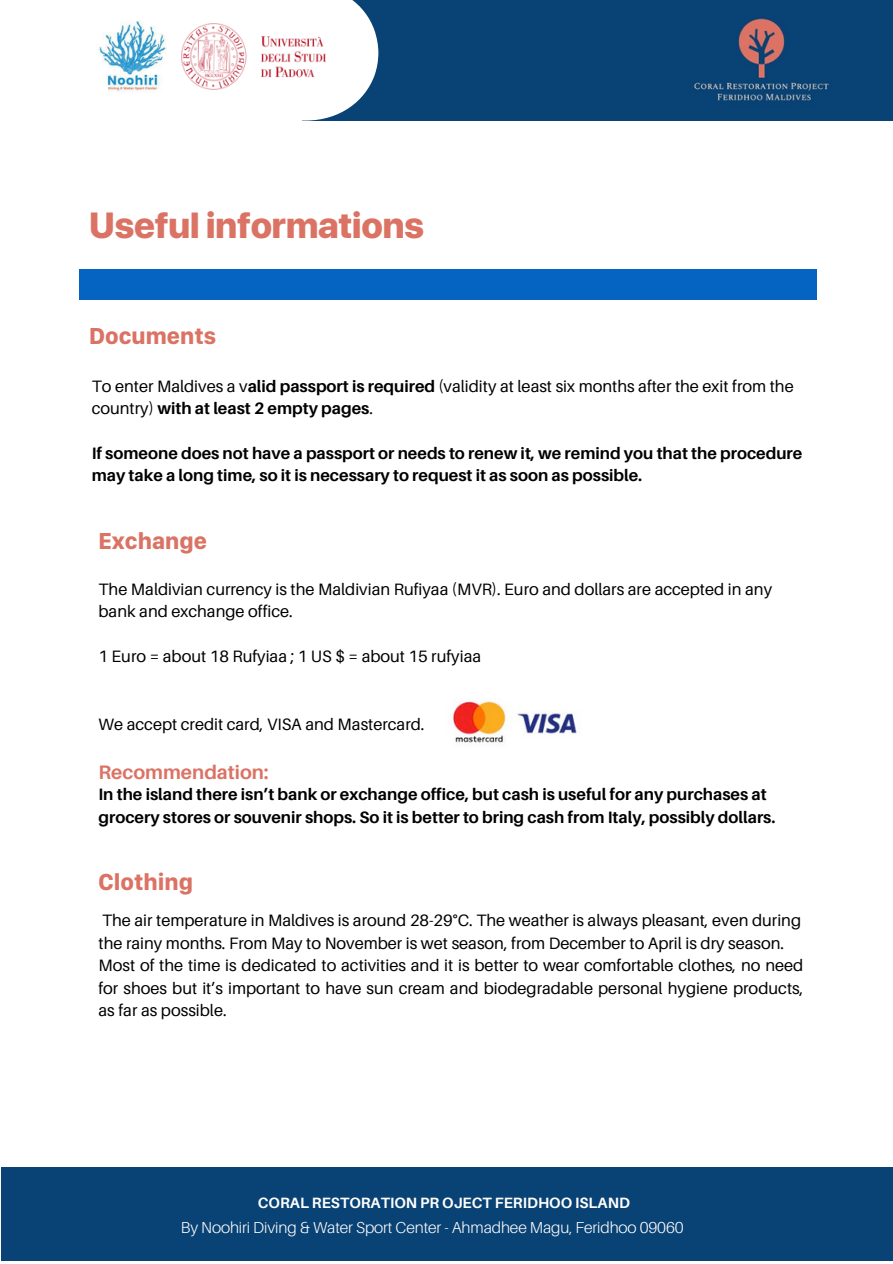
<style>
.page{position:relative;width:893px;height:1264px;background:#fff}
.page>*{position:absolute;margin:0;border:0;box-sizing:border-box;transform-origin:0 0}
.t1{font:800 36.15px "SF Pro Display";letter-spacing:-.005em;color:#db7365}
.t2{font:700 24px "SF Compact Display";color:#db7365}
.t3{font:700 19.5px "Aileron";color:#db7365}
.t4{font:16.5px/22.5px "Aileron";color:#000;text-align:justify}
.t5{font:700 16.5px/22.5px "Aileron";color:#000}
.t6{font:300 15.9px "Aileron";letter-spacing:-.005em;color:#fff}
.t7{font:700 15px "Aileron";color:#fff}
.s1{font-weight:700}
.s2{font-weight:400}
</style>
<div class="page">
<div style="left:303px;top:0;width:589px;height:121px;background:#094274"></div>
<img style="left:693px;top:18px;width:136px;height:84px">
<svg style="left:206px;top:0;width:172px;height:121px;fill:#fff"></svg>
<img style="left:181px;top:24px;width:144px;height:65px">
<img style="left:98px;top:20px;width:69px;height:72px">
<div style="left:84px;top:274px;width:728px;height:21px;background:#0563c1"></div>
<svg style="left:80px;top:269px;width:4px;height:5px"></svg>
<div style="left:84px;top:269px;width:728px;height:5px;background:#0563c1"></div>
<svg style="left:812px;top:269px;width:4px;height:5px"></svg>
<svg style="left:80px;top:295px;width:4px;height:5px"></svg>
<div style="left:84px;top:295px;width:728px;height:5px;background:#0563c1"></div>
<svg style="left:812px;top:295px;width:4px;height:5px"></svg>
<hr style="left:80px;top:274px;width:4px;height:21px;background:#0563c1">
<hr style="left:812px;top:274px;width:4px;height:21px;background:#0563c1">
<img style="left:453px;top:701px;width:128px;height:42px">
<div style="left:1px;top:1167px;width:891px;height:93px;background:#094274"></div>
<p class="t1" style="left:89px;top:203px;width:336px">Useful informations</p>
<p class="t2" style="left:89px;top:321px;width:128px">Documents</p>
<p class="t4" style="left:92px;top:374px;width:703px">To enter Maldives a v<span class="s1">alid passport is required</span> (validity at least six months after the exit from the</p>
<p class="t5" style="left:92px;top:396px;width:283px"><span class="s2">country)</span> with at least 2 empty pages<span class="s2">.</span></p>
<p class="t5" style="left:92px;top:441px;width:712px">If someone does not have a passport or needs to renew it, we remind you that the procedure</p>
<p class="t5" style="left:92px;top:464px;width:552px">may take a long time, so it is necessary to request it as soon as possible.</p>
<p class="t2" style="left:98px;top:526px;width:110px">Exchange</p>
<p class="t4" style="left:98px;top:577px;width:675px">The Maldivian currency is the Maldivian Rufiyaa (MVR). Euro and dollars are accepted in any</p>
<p class="t4" style="left:98px;top:600px;width:196px">bank and exchange office.</p>
<p class="t4" style="left:98px;top:644px;width:384px">1 Euro = about 18 Rufyiaa ; 1 US $ = about 15 rufyiaa</p>
<p class="t4" style="left:98px;top:712px;width:327px">We accept credit card, VISA and Mastercard.</p>
<p class="t3" style="left:98px;top:760px;width:172px">Recommendation:</p>
<p class="t5" style="left:98px;top:783px;width:678px">In the island there isn’t bank or exchange office, but cash is useful for any purchases at grocery stores or souvenir shops. So it is better to bring cash from Italy, possibly dollars.</p>
<p class="t2" style="left:98px;top:867px;width:96px">Clothing</p>
<p class="t4" style="left:102px;top:908px;width:700px">The air temperature in Maldives is around 28-29°C. The weather is always pleasant, even during</p>
<p class="t4" style="left:98px;top:931px;width:687px">the rainy months. From May to November is wet season, from December to April is dry season.</p>
<p class="t4" style="left:98px;top:953px;width:706px">Most of the time is dedicated to activities and it is better to wear comfortable clothes, no need for shoes but it’s important to have sun cream and biodegradable personal hygiene products, as far as possible.</p>
<p class="t7" style="left:258px;top:1193px;width:373px">CORAL RESTORATION PR OJECT FERIDHOO ISLAND</p>
<p class="t6" style="left:181px;top:1217px;width:504px">By Noohiri Diving &amp; Water Sport Center - Ahmadhee Magu, Feridhoo 09060</p>
</div>
